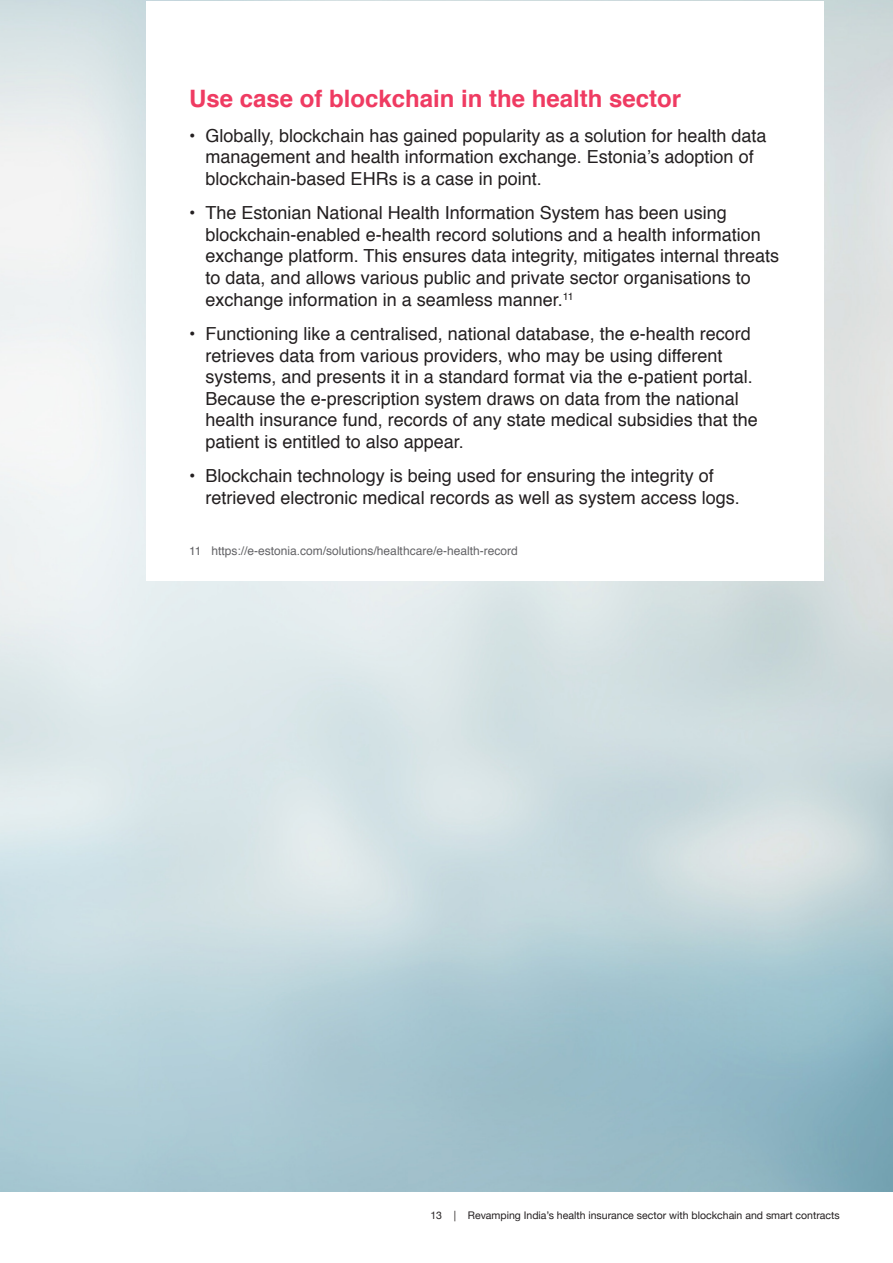
<style>
.page{position:relative;width:893px;height:1263px;background:#fff}
.page>*{position:absolute;margin:0;border:0;box-sizing:border-box;transform-origin:0 0}
.Heading_3{font:700 24px "Helvetica";color:#ef3b62}
.t1{font:18px/21.6px "Helvetica";color:#231f20}
.Body_Copy{font:12px "Helvetica";color:#636366}
.t2{font:10.5px "Helvetica Neue";color:#231f20}
</style>
<div class="page">
<p class="Heading_3" style="left:189px;top:79px;width:494px">Use case of blockchain in the health sector</p>
<p class="t1" style="left:206px;top:125px;width:562px;text-indent:-16px">• Globally, blockchain has gained popularity as a solution for health data management and health information exchange. Estonia’s adoption of blockchain-based EHRs is a case in point.</p>
<p class="t1" style="left:206px;top:203px;width:575px;text-indent:-16px">• The Estonian National Health Information System has been using blockchain-enabled e-health record solutions and a health information exchange platform. This ensures data integrity, mitigates internal threats to data, and allows various public and private sector organisations to exchange information in a seamless manner.<sup>11</sup></p>
<p class="t1" style="left:206px;top:323px;width:554px;text-indent:-16px">• Functioning like a centralised, national database, the e-health record retrieves data from various providers, who may be using different systems, and presents it in a standard format via the e-patient portal.<br>Because the e-prescription system draws on data from the national health insurance fund, records of any state medical subsidies that the patient is entitled to also appear.</p>
<p class="t1" style="left:206px;top:466px;width:536px;text-indent:-16px">• Blockchain technology is being used for ensuring the integrity of retrieved electronic medical records as well as system access logs.</p>
<p class="Body_Copy" style="left:189px;top:542px;width:330px">11 https://e-estonia.com/solutions/healthcare/e-health-record</p>
<p class="t2" style="left:430px;top:1208px;width:411px">13 | Revamping India’s health insurance sector with blockchain and smart contracts</p>
</div>
